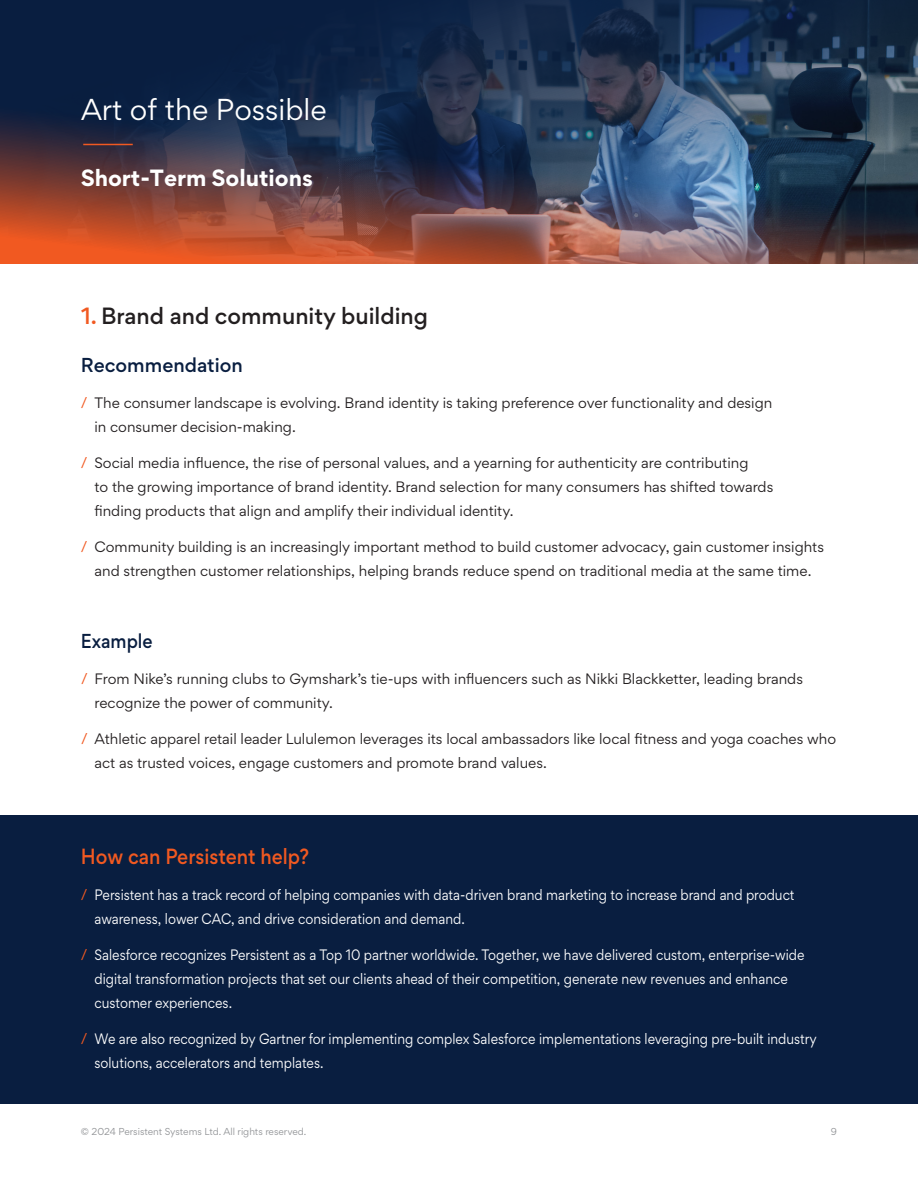
<style>
.page{position:relative;width:918px;height:1188px;background:#fff}
.page>*{position:absolute;margin:0;border:0;box-sizing:border-box;transform-origin:0 0}
.t1{font:27px "Gordita";color:#fff}
.t2{font:500 21px "Gordita";color:#231f20}
.t3{font:700 21px "Gordita";color:#fff}
.t4{font:500 19.65px "Gordita";color:#f15921;scale:.92 1}
.t5{font:500 18px "Gordita";color:#091e40}
.t6{font:500 18px "Gordita";color:#091e40;scale:.92 1}
.t7{font:13.5px/24px "Gordita";color:#231f20}
.t8{font:13.5px/24px "Gordita";color:#fff;scale:.91 1}
.t9{font:9px "Gordita";color:#939598}
.s1{color:#f15921}
</style>
<div class="page">
<img style="left:0;top:0;width:918px;height:264px">
<div style="left:0;top:816px;width:918px;height:288px;background:#091e40"></div>
<hr style="left:84px;top:144px;width:48px;height:1px;background:#f15921">
<h2 class="t1" style="left:81px;top:90px;width:247px">Art of the Possible</h2>
<h2 class="t3" style="left:81px;top:161px;width:234px">Short-Term Solutions</h2>
<p class="t2" style="left:81px;top:300px;width:349px"><span class="s1">1.</span> Brand and community building</p>
<p class="t5" style="left:81px;top:352px;width:163px">Recommendation</p>
<p class="t7" style="left:94px;top:390px;width:679px;text-indent:-14px"><span class="s1">/</span> The consumer landscape is evolving. Brand identity is taking preference over functionality and design in consumer decision-making.</p>
<p class="t7" style="left:94px;top:450px;width:680px;text-indent:-14px"><span class="s1">/</span> Social media influence, the rise of personal values, and a yearning for authenticity are contributing<br>to the growing importance of brand identity. Brand selection for many consumers has shifted towards finding products that align and amplify their individual identity.</p>
<p class="t7" style="left:81px;top:534px;width:745px;text-align:center"><span class="s1">/</span> Community building is an increasingly important method to build customer advocacy, gain customer insights and strengthen customer relationships, helping brands reduce spend on traditional media at the same time.</p>
<p class="t6" style="left:81px;top:628px;width:79px">Example</p>
<p class="t7" style="left:94px;top:666px;width:710px;text-indent:-14px"><span class="s1">/</span> From Nike’s running clubs to Gymshark’s tie-ups with influencers such as Nikki Blackketter, leading brands recognize the power of community.</p>
<p class="t7" style="left:94px;top:726px;width:743px;text-indent:-14px"><span class="s1">/</span> Athletic apparel retail leader Lululemon leverages its local ambassadors like local fitness and yoga coaches who act as trusted voices, engage customers and promote brand values.</p>
<p class="t4" style="left:81px;top:842px;width:250px">How can Persistent help?</p>
<p class="t8" style="left:94px;top:882px;width:771px;text-indent:-14px"><span class="s1">/</span> Persistent has a track record of helping companies with data-driven brand marketing to increase brand and product awareness, lower CAC, and drive consideration and demand.</p>
<p class="t8" style="left:94px;top:942px;width:782px;text-indent:-14px"><span class="s1">/</span> Salesforce recognizes Persistent as a Top 10 partner worldwide. Together, we have delivered custom, enterprise-wide digital transformation projects that set our clients ahead of their competition, generate new revenues and enhance customer experiences.</p>
<p class="t8" style="left:94px;top:1026px;width:795px;text-indent:-14px"><span class="s1">/</span> We are also recognized by Gartner for implementing complex Salesforce implementations leveraging pre-built industry solutions, accelerators and templates.</p>
<p class="t9" style="left:81px;top:1125px;width:227px">© 2024 Persistent Systems Ltd. All rights reserved.</p>
<p class="t9" style="left:831px;top:1125px;width:8px">9</p>
</div>
